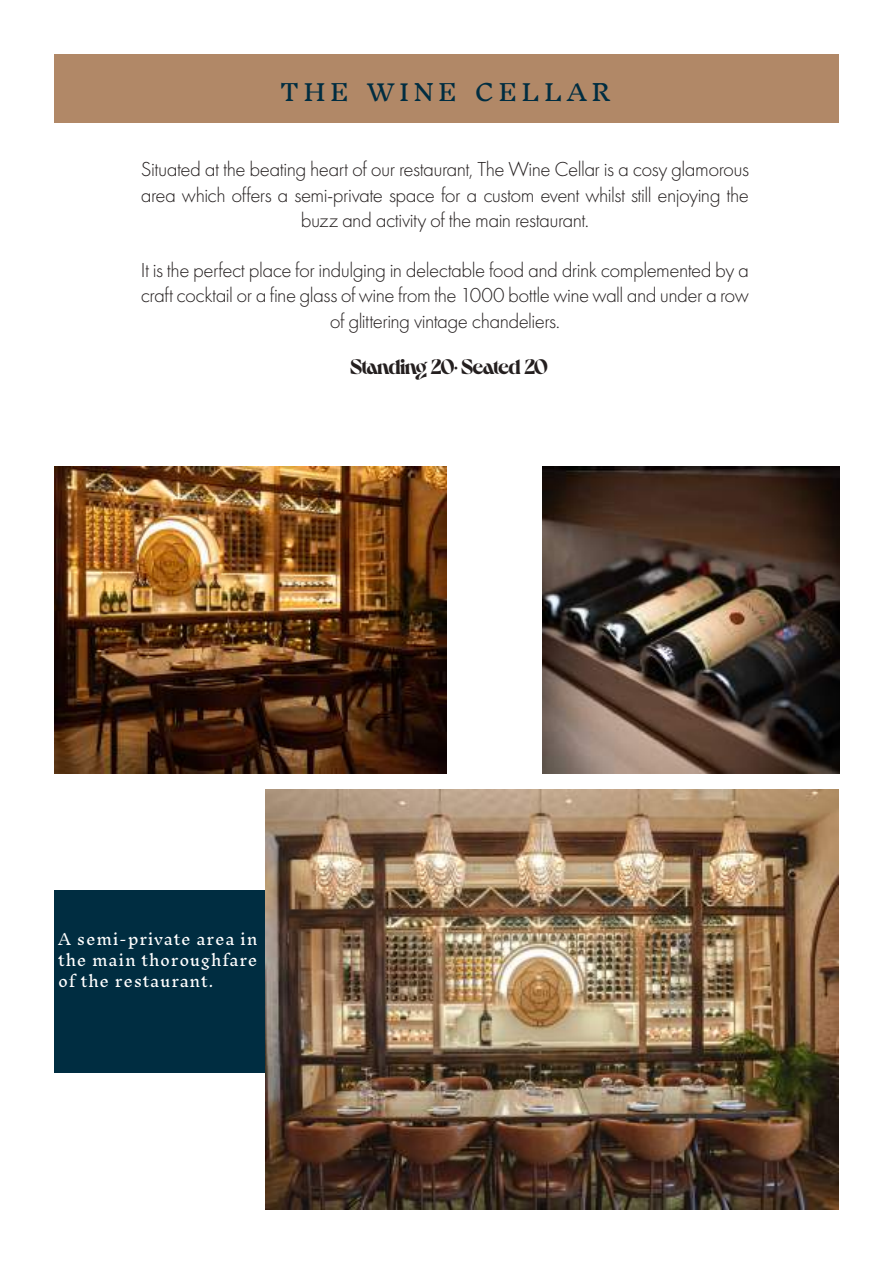
<style>
.page{position:relative;width:893px;height:1263px;background:#fff}
.page>*{position:absolute;margin:0;border:0;box-sizing:border-box;transform-origin:0 0}
.t1{font:22.5px "Inknut Antiqua";letter-spacing:.18em;color:#002d41;scale:1.04 1}
.t2{font:300 21px/25.2px "Futura PT";letter-spacing:-.025em;color:#241f1f;text-align:center}
.t3{font:700 21px "Dahlia";letter-spacing:-.03em;color:#241f1f}
.t4{font:300 15px/21px "Inknut Antiqua";letter-spacing:.05em;color:#fff;text-align:justify}
</style>
<div class="page">
<div style="left:54px;top:54px;width:785px;height:68px;background:#b18867"></div>
<img style="left:54px;top:467px;width:392px;height:306px">
<div style="left:54px;top:890px;width:212px;height:183px;background:#002d41"></div>
<img style="left:543px;top:467px;width:297px;height:306px">
<img style="left:266px;top:790px;width:573px;height:419px">
<p class="t1" style="left:280px;top:80px;width:319px">THE WINE CELLAR</p>
<p class="t2" style="left:141px;top:157px;width:610px">Situated at the beating heart of our restaurant, The Wine Cellar is a cosy glamorous area which offers a semi-private space for a custom event whilst still enjoying the buzz and activity of the main restaurant.</p>
<p class="t2" style="left:141px;top:258px;width:610px">It is the perfect place for indulging in delectable food and drink complemented by a craft cocktail or a fine glass of wine from the 1000 bottle wine wall and under a row of glittering vintage chandeliers.</p>
<p class="t3" style="left:351px;top:353px;width:199px">Standing 20• Seated 20</p>
<p class="t4" style="left:58px;top:929px;width:201px">A semi-private area in the main thoroughfare of the restaurant.</p>
</div>
